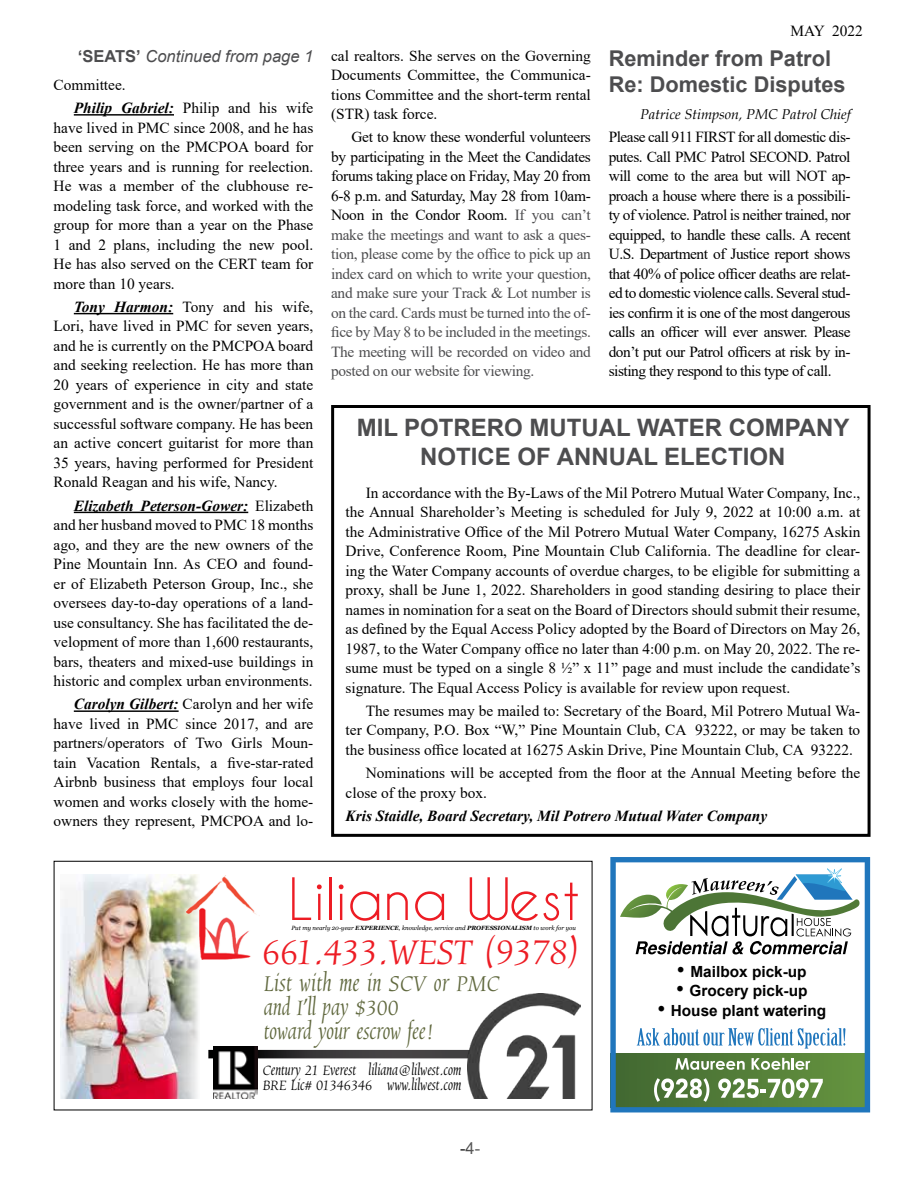
<style>
.page{position:relative;width:918px;height:1188px;background:#fff}
.page>*{position:absolute;margin:0;border:0;box-sizing:border-box;transform-origin:0 0}
.t1{font:54.75px "Caviar Dreams";color:#ed1c24}
.t2{font:48.6px "Chicory";color:#ed1c24}
.t3{font:30.3px "Chicory";letter-spacing:.01em;color:#61693f}
.t4{font:29.4px/24.3px "Chicory";color:#61693f}
.t5{font:700 24px/28.8px "Arial";color:#4d4d4f;text-align:center}
.t6{font:700 21.75px/26.1px "Arial";color:#4d4d4f}
.t7{font:19.2px/14.2px "Chicory";color:#000}
.t8{font:italic 16.5px "Arial";color:#4d4d4f}
.t9{font:16.5px "Arial";color:#000}
.t10{font:15.3px/19.5px "Times New Roman";color:#000;text-align:justify}
.t11{font:15.3px/19.5px "Times New Roman";letter-spacing:-.02em;color:#4d4d4f;text-align:justify}
.t12{font:italic 700 15.3px "Times New Roman";color:#000}
.t13{font:700 15.3px "Arial";color:#000}
.t14{font:italic 14.25px "Book Antiqua";color:#000}
.t15{font:italic 6.15px "Georgia";color:#000}
.s1{color:#000}
.s2{font-weight:700;font-style:normal}
.s3{font-weight:700;font-style:italic}
.s4{font-weight:700}
.s5{font-family:"Times New Roman";font-weight:400;font-size:22.5px}
</style>
<div class="page">
<div style="left:331px;top:405px;width:540px;height:432px;border:3px solid #000"></div>
<hr style="left:74px;top:114px;width:100px;height:2px;background:#000">
<hr style="left:74px;top:313px;width:99px;height:1px;background:#000">
<hr style="left:74px;top:512px;width:174px;height:1px;background:#000">
<hr style="left:74px;top:710px;width:105px;height:2px;background:#000">
<svg style="left:610px;top:857px;width:260px;height:255px"></svg>
<svg style="left:620px;top:868px;width:240px;height:86px"></svg>
<svg style="left:675px;top:1058px;width:70px;height:12px"></svg>
<svg style="left:752px;top:1058px;width:58px;height:12px"></svg>
<svg style="left:619px;top:1024px;width:240px;height:25px"></svg>
<div style="left:618px;top:961px;width:242px;height:63px;background:#fff"></div>
<img style="left:61px;top:875px;width:138px;height:223px">
<img style="left:186px;top:876px;width:71px;height:84px">
<svg style="left:208px;top:1050px;width:259px;height:8px;background:#383738"></svg>
<img style="left:467px;top:994px;width:113px;height:104px">
<img style="left:213px;top:1046px;width:45px;height:52px">
<div style="left:54px;top:861px;width:539px;height:249px;border:1px solid #000"></div>
<p class="t10" style="left:791px;top:20px;width:74px">MAY 2022</p>
<p class="t10" style="left:331px;top:45px;width:261px">cal realtors. She serves on the Governing Documents Committee, the Communica&shy;tions Committee and the short-term rental (STR) task force.</p>
<p class="t11" style="left:331px;top:127px;width:261px;text-indent:20px"><span class="s1">Get to know these wonderful volunteers by participating in the Meet the Candidates forums taking place on Friday, May 20 from 6-8 p.m. and Saturday, May 28 from 10am-Noon in the Condor Room.</span> If you can’t make the meetings and want to ask a ques&shy;tion, please come by the office to pick up an index card on which to write your question, and make sure your Track &amp; Lot number is on the card. Cards must be turned into the of&shy;fice by May 8 to be included in the meetings.<br>The meeting will be recorded on video and posted on our website for viewing.</p>
<p class="t8" style="left:78px;top:46px;width:237px"><span class="s2">‘SEATS’</span> Continued from page 1</p>
<h3 class="t6" style="left:609px;top:45px;width:238px">Reminder from Patrol<br>Re: Domestic Disputes</h3>
<p class="t14" style="left:640px;top:104px;width:212px">Patrice Stimpson, PMC Patrol Chief</p>
<p class="t10" style="left:609px;top:127px;width:243px">Please call 911 FIRST for all domestic dis&shy;putes. Call PMC Patrol SECOND. Patrol will come to the area but will NOT ap&shy;proach a house where there is a possibili&shy;ty of violence. Patrol is neither trained, nor equipped, to handle these calls. A recent U.S. Department of Justice report shows that 40% of police officer deaths are relat&shy;ed to domestic violence calls. Several stud&shy;ies confirm it is one of the most dangerous calls an officer will ever answer. Please don’t put our Patrol officers at risk by in&shy;sisting they respond to this type of call.</p>
<p class="t10" style="left:74px;top:73px;width:241px;line-height:23.2px;text-indent:-20px">Committee.<br><span class="s3">Philip Gabriel:</span> Philip and his wife</p>
<p class="t10" style="left:54px;top:117px;width:261px">have lived in PMC since 2008, and he has been serving on the PMCPOA board for three years and is running for reelection.<br>He was a member of the clubhouse re&shy;modeling task force, and worked with the group for more than a year on the Phase 1 and 2 plans, including the new pool.<br>He has also served on the CERT team for more than 10 years.</p>
<p class="t10" style="left:54px;top:297px;width:261px;text-indent:20px"><span class="s3">Tony Harmon:</span> Tony and his wife, Lori, have lived in PMC for seven years, and he is currently on the PMCPOA board and seeking reelection. He has more than 20 years of experience in city and state government and is the owner/partner of a successful software company. He has been an active concert guitarist for more than 35 years, having performed for President Ronald Reagan and his wife, Nancy.</p>
<p class="t10" style="left:54px;top:495px;width:261px;text-indent:20px"><span class="s3">Elizabeth Peterson-Gower:</span> Elizabeth and her husband moved to PMC 18 months ago, and they are the new owners of the Pine Mountain Inn. As CEO and found&shy;er of Elizabeth Peterson Group, Inc., she oversees day-to-day operations of a land&shy;use consultancy. She has facilitated the de&shy;velopment of more than 1,600 restaurants, bars, theaters and mixed-use buildings in historic and complex urban environments.</p>
<p class="t10" style="left:54px;top:694px;width:261px;text-indent:20px"><span class="s3">Carolyn Gilbert:</span> Carolyn and her wife have lived in PMC since 2017, and are partners/operators of Two Girls Moun&shy;tain Vacation Rentals, a five-star-rated Airbnb business that employs four local women and works closely with the home&shy;owners they represent, PMCPOA and lo-</p>
<h3 class="t5" style="left:357px;top:413px;width:494px">MIL POTRERO MUTUAL WATER COMPANY<br>NOTICE OF ANNUAL ELECTION</h3>
<p class="t10" style="left:346px;top:482px;width:516px;text-indent:20px">In accordance with the By-Laws of the Mil Potrero Mutual Water Company, Inc., the Annual Shareholder’s Meeting is scheduled for July 9, 2022 at 10:00 a.m. at the Administrative Office of the Mil Potrero Mutual Water Company, 16275 Askin Drive, Conference Room, Pine Mountain Club California. The deadline for clear&shy;ing the Water Company accounts of overdue charges, to be eligible for submitting a proxy, shall be June 1, 2022. Shareholders in good standing desiring to place their names in nomination for a seat on the Board of Directors should submit their resume, as defined by the Equal Access Policy adopted by the Board of Directors on May 26, 1987, to the Water Company office no later than 4:00 p.m. on May 20, 2022. The re&shy;sume must be typed on a single 8 ½” x 11” page and must include the candidate’s signature. The Equal Access Policy is available for review upon request.</p>
<p class="t10" style="left:346px;top:700px;width:516px;text-indent:20px">The resumes may be mailed to: Secretary of the Board, Mil Potrero Mutual Wa&shy;ter Company, P.O. Box “W,” Pine Mountain Club, CA 93222, or may be taken to the business office located at 16275 Askin Drive, Pine Mountain Club, CA 93222.</p>
<p class="t10" style="left:346px;top:763px;width:516px;text-indent:20px">Nominations will be accepted from the floor at the Annual Meeting before the close of the proxy box.</p>
<p class="t12" style="left:346px;top:805px;width:423px">Kris Staidle, Board Secretary, Mil Potrero Mutual Water Company</p>
<h1 class="t1" style="left:288px;top:866px;width:293px">Liliana West</h1>
<h2 class="t2" style="left:262px;top:924px;width:319px">661.433.WEST (9378)</h2>
<h3 class="t3" style="left:264px;top:966px;width:237px">List with me in SCV or PMC</h3>
<h3 class="t4" style="left:264px;top:995px;width:172px">and I’ll pay $300 toward your escrow fee!</h3>
<p class="t7" style="left:263px;top:1063px;width:111px">Century 21 Everest<br>BRE Lic# 01346346</p>
<p class="t15" style="left:292px;top:924px;width:286px">Put my nearly 20-year <span class="s4">EXPERIENCE</span>, knowledge, service and <span class="s4">PROFESSIONALISM</span> to work for you</p>
<p class="t7" style="left:369px;top:1063px;width:94px;text-align:right">liliana@lilwest.com www.lilwest.com</p>
<p class="t9" style="left:460px;top:1137px;width:22px">-4-</p>
<p class="t13" style="left:677px;top:961px;width:131px"><span class="s5">•</span> Mailbox pick-up</p>
<p class="t13" style="left:676px;top:980px;width:133px"><span class="s5">•</span> Grocery pick-up</p>
<p class="t13" style="left:657px;top:1000px;width:170px"><span class="s5">•</span> House plant watering</p>
</div>
